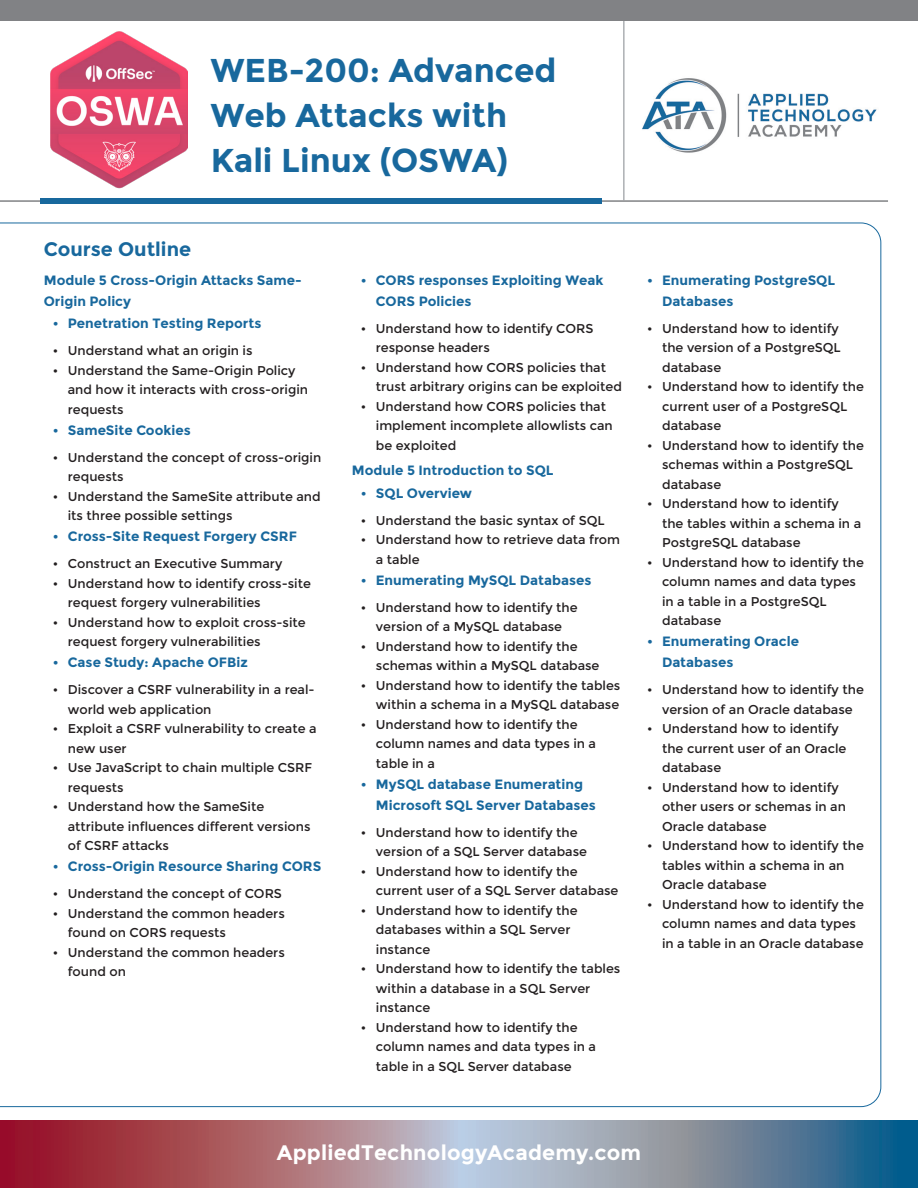
<style>
.page{position:relative;width:918px;height:1188px;background:#fff}
.page>*{position:absolute;margin:0;border:0;box-sizing:border-box;transform-origin:0 0}
.t1{font:700 33px/45px "Montserrat";color:#18689d}
.t2{font:700 21px "Montserrat";letter-spacing:.01em;color:#fff}
.t3{font:700 19.5px "Montserrat";color:#18689d}
.t4{font:700 13.5px/21px "Montserrat";color:#18689d}
.t5{font:12.75px/19.5px "Montserrat";color:#231f20}
</style>
<div class="page">
<svg style="left:0;top:1120px;width:918px;height:68px;background:#90798a"></svg>
<img style="left:642px;top:78px;width:235px;height:75px">
<hr style="left:0;top:200px;width:888px;height:2px;background:#818285">
<div style="left:41px;top:198px;width:561px;height:6px;background:#18689d"></div>
<hr style="left:623px;top:0;width:1px;height:200px;background:#92959a">
<div style="left:0;top:0;width:918px;height:21px;background:#818285"></div>
<img style="left:50px;top:31px;width:138px;height:158px">
<p class="t1" style="left:211px;top:48px;width:347px">WEB-200: Advanced<br>Web Attacks with<br>Kali Linux (OSWA)</p>
<p class="t3" style="left:44px;top:238px;width:149px">Course Outline</p>
<p class="t4" style="left:44px;top:270px;width:259px">Module 5 Cross-Origin Attacks Same-<br>Origin Policy</p>
<p class="t4" style="left:53px;top:313px;width:210px">• Penetration Testing Reports</p>
<p class="t5" style="left:53px;top:341px;width:201px">• Understand what an origin is</p>
<p class="t5" style="left:68px;top:361px;width:242px;text-indent:-15px">• Understand the Same-Origin Policy and how it interacts with cross-origin requests</p>
<p class="t4" style="left:53px;top:420px;width:139px">• SameSite Cookies</p>
<p class="t5" style="left:68px;top:448px;width:255px;text-indent:-15px">• Understand the concept of cross-origin requests</p>
<p class="t5" style="left:68px;top:487px;width:254px;text-indent:-15px">• Understand the SameSite attribute and its three possible settings</p>
<p class="t4" style="left:53px;top:526px;width:246px">• Cross-Site Request Forgery CSRF</p>
<p class="t5" style="left:53px;top:554px;width:231px">• Construct an Executive Summary</p>
<p class="t5" style="left:68px;top:574px;width:245px;text-indent:-15px">• Understand how to identify cross-site request forgery vulnerabilities</p>
<p class="t5" style="left:68px;top:613px;width:239px;text-indent:-15px">• Understand how to exploit cross-site request forgery vulnerabilities</p>
<p class="t4" style="left:53px;top:652px;width:197px">• Case Study: Apache OFBiz</p>
<p class="t5" style="left:68px;top:680px;width:248px;text-indent:-15px">• Discover a CSRF vulnerability in a real&shy;world web application</p>
<p class="t5" style="left:68px;top:719px;width:250px;text-indent:-15px">• Exploit a CSRF vulnerability to create a new user</p>
<p class="t5" style="left:68px;top:758px;width:246px;text-indent:-15px">• Use JavaScript to chain multiple CSRF requests</p>
<p class="t5" style="left:68px;top:797px;width:244px;text-indent:-15px">• Understand how the SameSite attribute influences different versions of CSRF attacks</p>
<p class="t4" style="left:53px;top:856px;width:270px">• Cross-Origin Resource Sharing CORS</p>
<p class="t5" style="left:53px;top:884px;width:231px">• Understand the concept of CORS</p>
<p class="t5" style="left:68px;top:904px;width:218px;text-indent:-15px">• Understand the common headers found on CORS requests</p>
<p class="t5" style="left:68px;top:943px;width:218px;text-indent:-15px">• Understand the common headers found on</p>
<p class="t4" style="left:376px;top:270px;width:229px;text-indent:-15px">• CORS responses Exploiting Weak<br>CORS Policies</p>
<p class="t5" style="left:376px;top:319px;width:219px;text-indent:-15px">• Understand how to identify CORS response headers</p>
<p class="t5" style="left:376px;top:358px;width:248px;text-indent:-15px">• Understand how CORS policies that trust arbitrary origins can be exploited</p>
<p class="t5" style="left:376px;top:397px;width:238px;text-indent:-15px">• Understand how CORS policies that implement incomplete allowlists can be exploited</p>
<p class="t4" style="left:352px;top:460px;width:203px">Module 5 Introduction to SQL</p>
<p class="t4" style="left:361px;top:483px;width:113px">• SQL Overview</p>
<p class="t5" style="left:361px;top:511px;width:245px">• Understand the basic syntax of SQL</p>
<p class="t5" style="left:376px;top:530px;width:246px;text-indent:-15px">• Understand how to retrieve data from a table</p>
<p class="t4" style="left:361px;top:570px;width:232px">• Enumerating MySQL Databases</p>
<p class="t5" style="left:361px;top:598px;width:218px;text-align:center">• Understand how to identify the version of a MySQL database</p>
<p class="t5" style="left:376px;top:637px;width:225px;text-indent:-15px">• Understand how to identify the schemas within a MySQL database</p>
<p class="t5" style="left:361px;top:676px;width:261px;text-align:right">• Understand how to identify the tables within a schema in a MySQL database</p>
<p class="t5" style="left:376px;top:715px;width:222px;text-indent:-15px">• Understand how to identify the column names and data types in a table in a</p>
<p class="t4" style="left:376px;top:774px;width:221px;text-indent:-15px">• MySQL database Enumerating<br>Microsoft SQL Server Databases</p>
<p class="t5" style="left:376px;top:823px;width:213px;text-indent:-15px">• Understand how to identify the version of a SQL Server database</p>
<p class="t5" style="left:376px;top:862px;width:244px;text-indent:-15px">• Understand how to identify the current user of a SQL Server database</p>
<p class="t5" style="left:376px;top:901px;width:203px;text-indent:-15px">• Understand how to identify the databases within a SQL Server instance</p>
<p class="t5" style="left:376px;top:959px;width:246px;text-indent:-15px">• Understand how to identify the tables within a database in a SQL Server instance</p>
<p class="t5" style="left:376px;top:1018px;width:222px;text-indent:-15px">• Understand how to identify the column names and data types in a table in a SQL Server database</p>
<p class="t4" style="left:662px;top:270px;width:175px;text-indent:-15px">• Enumerating PostgreSQL<br>Databases</p>
<p class="t5" style="left:662px;top:319px;width:180px;text-indent:-15px">• Understand how to identify the version of a PostgreSQL database</p>
<p class="t5" style="left:662px;top:377px;width:203px;text-indent:-15px">• Understand how to identify the current user of a PostgreSQL database</p>
<p class="t5" style="left:662px;top:436px;width:203px;text-indent:-15px">• Understand how to identify the schemas within a PostgreSQL database</p>
<p class="t5" style="left:662px;top:494px;width:201px;text-indent:-15px">• Understand how to identify the tables within a schema in a<br>PostgreSQL database</p>
<p class="t5" style="left:662px;top:553px;width:203px;text-indent:-15px">• Understand how to identify the column names and data types in a table in a PostgreSQL database</p>
<p class="t4" style="left:662px;top:631px;width:138px;text-indent:-15px">• Enumerating Oracle<br>Databases</p>
<p class="t5" style="left:647px;top:680px;width:218px;text-align:center">• Understand how to identify the version of an Oracle database</p>
<p class="t5" style="left:662px;top:719px;width:186px;text-indent:-15px">• Understand how to identify the current user of an Oracle database</p>
<p class="t5" style="left:662px;top:778px;width:185px;text-indent:-15px">• Understand how to identify other users or schemas in an<br>Oracle database</p>
<p class="t5" style="left:662px;top:836px;width:203px;text-indent:-15px">• Understand how to identify the tables within a schema in an<br>Oracle database</p>
<p class="t5" style="left:662px;top:895px;width:203px;text-indent:-15px">• Understand how to identify the column names and data types in a table in an Oracle database</p>
<p class="t2" style="left:277px;top:1140px;width:366px">AppliedTechnologyAcademy.com</p>
</div>
